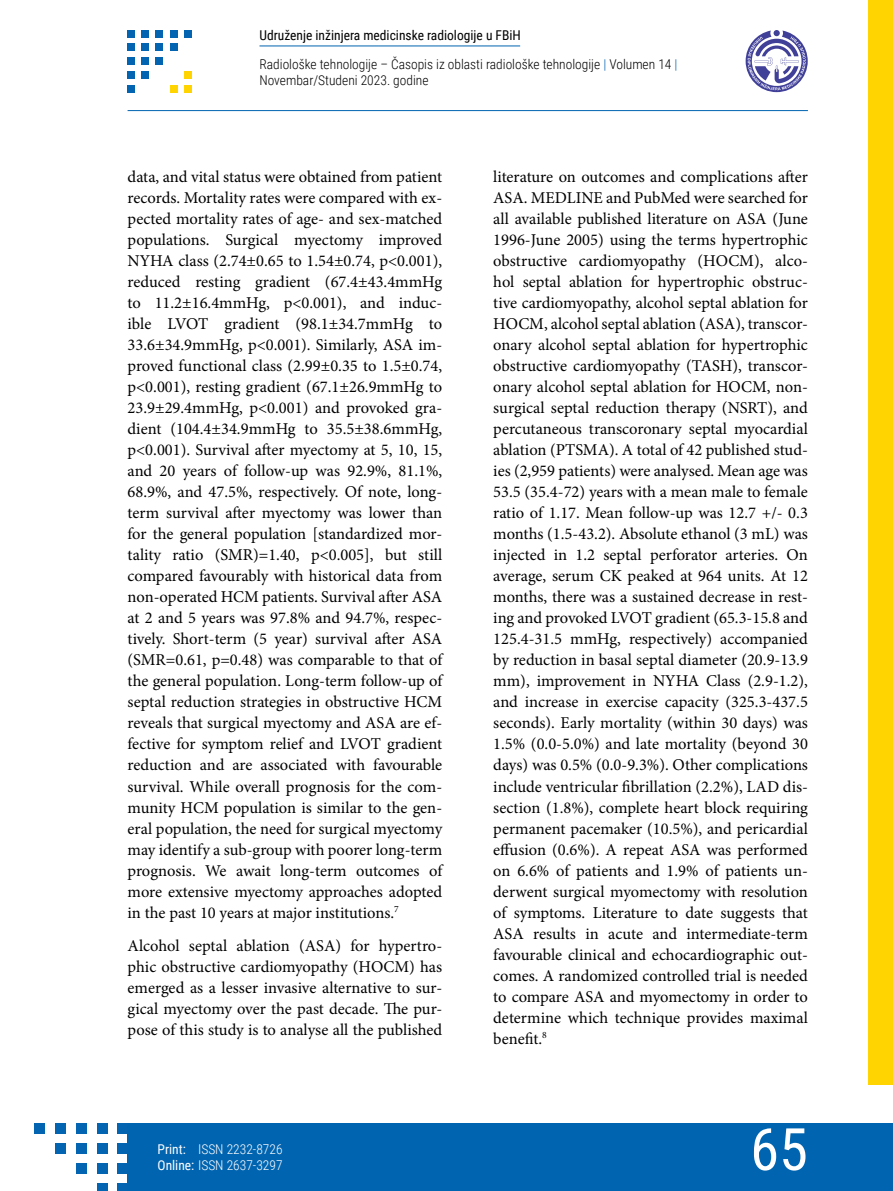
<style>
.page{position:relative;width:893px;height:1191px;background:#fff}
.page>*{position:absolute;margin:0;border:0;box-sizing:border-box;transform-origin:0 0}
.t1{font:58.5px "Roboto Condensed";color:#fff}
.t2{font:16.5px/21px "Minion Pro";color:#000;text-align:justify}
.t3{font:300 13.5px/29px "Roboto Condensed";color:#000}
.t4{font:300 13.5px/16.2px "Roboto Condensed";color:#fff}
.s1{font-weight:400}
.s2{color:#0064b0}
</style>
<div class="page">
<div style="left:868px;top:0;width:25px;height:1084px;background:#ffd400"></div>
<svg style="left:746px;top:30px;width:62px;height:62px"></svg>
<div style="left:184px;top:30px;width:7px;height:7px;background:#0365b1"></div>
<div style="left:156px;top:30px;width:7px;height:7px;background:#0365b1"></div>
<div style="left:170px;top:30px;width:7px;height:7px;background:#0365b1"></div>
<div style="left:142px;top:30px;width:7px;height:7px;background:#0365b1"></div>
<div style="left:128px;top:30px;width:7px;height:7px;background:#0365b1"></div>
<div style="left:156px;top:58px;width:7px;height:7px;background:#0365b1"></div>
<div style="left:142px;top:58px;width:7px;height:7px;background:#0365b1"></div>
<div style="left:128px;top:58px;width:7px;height:7px;background:#0365b1"></div>
<div style="left:156px;top:44px;width:7px;height:7px;background:#0365b1"></div>
<div style="left:170px;top:44px;width:7px;height:7px;background:#0365b1"></div>
<div style="left:142px;top:44px;width:7px;height:7px;background:#0365b1"></div>
<div style="left:128px;top:44px;width:7px;height:7px;background:#0365b1"></div>
<div style="left:184px;top:71px;width:7px;height:7px;background:#ffd400"></div>
<div style="left:142px;top:71px;width:7px;height:7px;background:#0365b1"></div>
<div style="left:128px;top:71px;width:7px;height:7px;background:#0365b1"></div>
<div style="left:184px;top:85px;width:7px;height:7px;background:#ffd400"></div>
<div style="left:170px;top:85px;width:7px;height:7px;background:#ffd400"></div>
<div style="left:128px;top:85px;width:7px;height:7px;background:#0365b1"></div>
<div style="left:34px;top:1123px;width:11px;height:10px;background:#0365b1"></div>
<div style="left:76px;top:1123px;width:11px;height:10px;background:#0365b1"></div>
<div style="left:55px;top:1123px;width:11px;height:10px;background:#0365b1"></div>
<div style="left:97px;top:1123px;width:10px;height:10px;background:#0365b1"></div>
<div style="left:118px;top:1123px;width:10px;height:10px;background:#0365b1"></div>
<div style="left:76px;top:1163px;width:11px;height:10px;background:#0365b1"></div>
<div style="left:97px;top:1163px;width:10px;height:10px;background:#0365b1"></div>
<div style="left:118px;top:1163px;width:10px;height:10px;background:#0365b1"></div>
<div style="left:76px;top:1143px;width:11px;height:10px;background:#0365b1"></div>
<div style="left:55px;top:1143px;width:11px;height:10px;background:#0365b1"></div>
<div style="left:97px;top:1143px;width:10px;height:10px;background:#0365b1"></div>
<div style="left:118px;top:1143px;width:10px;height:10px;background:#0365b1"></div>
<div style="left:97px;top:1183px;width:10px;height:8px;background:#0365b1"></div>
<div style="left:118px;top:1183px;width:10px;height:8px;background:#0365b1"></div>
<div style="left:128px;top:1123px;width:765px;height:68px;background:#0064b0"></div>
<hr style="left:259px;top:46px;width:261px;height:1px;background:#0064b0">
<hr style="left:128px;top:110px;width:680px;height:1px;background:#0064b0">
<p class="t3" style="left:259px;top:20px;width:419px"><span class="s1">Udruženje inžinjera medicinske radiologije u FBiH<br></span>Radiološke tehnologije – Časopis iz oblasti radiološke tehnologije <span class="s2">|</span> Volumen 14 <span class="s2">|</span></p>
<p class="t3" style="left:259px;top:65px;width:171px">Novembar/Studeni 2023. godine</p>
<p class="t2" style="left:128px;top:166px;width:316px">data, and vital status were obtained from patient records. Mortality rates were compared with ex&shy;pected mortality rates of age- and sex-matched populations. Surgical myectomy improved NYHA class (2.74±0.65 to 1.54±0.74, p&lt;0.001), reduced resting gradient (67.4±43.4mmHg to 11.2±16.4mmHg, p&lt;0.001), and induc&shy;ible LVOT gradient (98.1±34.7mmHg to 33.6±34.9mmHg, p&lt;0.001). Similarly, ASA im&shy;proved functional class (2.99±0.35 to 1.5±0.74, p&lt;0.001), resting gradient (67.1±26.9mmHg to 23.9±29.4mmHg, p&lt;0.001) and provoked gra&shy;dient (104.4±34.9mmHg to 35.5±38.6mmHg, p&lt;0.001). Survival after myectomy at 5, 10, 15, and 20 years of follow-up was 92.9%, 81.1%, 68.9%, and 47.5%, respectively. Of note, long&shy;term survival after myectomy was lower than for the general population [standardized mor&shy;tality ratio (SMR)=1.40, p&lt;0.005], but still compared favourably with historical data from non-operated HCM patients. Survival after ASA at 2 and 5 years was 97.8% and 94.7%, respec&shy;tively. Short-term (5 year) survival after ASA (SMR=0.61, p=0.48) was comparable to that of the general population. Long-term follow-up of septal reduction strategies in obstructive HCM reveals that surgical myectomy and ASA are ef&shy;fective for symptom relief and LVOT gradient reduction and are associated with favourable survival. While overall prognosis for the com&shy;munity HCM population is similar to the gen&shy;eral population, the need for surgical myectomy may identify a sub-group with poorer long-term prognosis. We await long-term outcomes of more extensive myectomy approaches adopted in the past 10 years at major institutions.<sup>7</sup></p>
<p class="t2" style="left:128px;top:935px;width:316px">Alcohol septal ablation (ASA) for hypertro&shy;phic obstructive cardiomyopathy (HOCM) has emerged as a lesser invasive alternative to sur&shy;gical myectomy over the past decade. The pur&shy;pose of this study is to analyse all the published</p>
<p class="t4" style="left:158px;top:1140px;width:127px"><span class="s1">Print:</span> ISSN 2232-8726<br><span class="s1">Online:</span> ISSN 2637-3297</p>
<p class="t2" style="left:493px;top:166px;width:316px">literature on outcomes and complications after ASA. MEDLINE and PubMed were searched for all available published literature on ASA (June 1996-June 2005) using the terms hypertrophic obstructive cardiomyopathy (HOCM), alco&shy;hol septal ablation for hypertrophic obstruc&shy;tive cardiomyopathy, alcohol septal ablation for HOCM, alcohol septal ablation (ASA), transcor&shy;onary alcohol septal ablation for hypertrophic obstructive cardiomyopathy (TASH), transcor&shy;onary alcohol septal ablation for HOCM, non&shy;surgical septal reduction therapy (NSRT), and percutaneous transcoronary septal myocardial ablation (PTSMA). A total of 42 published stud&shy;ies (2,959 patients) were analysed. Mean age was 53.5 (35.4-72) years with a mean male to female ratio of 1.17. Mean follow-up was 12.7 +/- 0.3 months (1.5-43.2). Absolute ethanol (3 mL) was injected in 1.2 septal perforator arteries. On average, serum CK peaked at 964 units. At 12 months, there was a sustained decrease in rest&shy;ing and provoked LVOT gradient (65.3-15.8 and 125.4-31.5 mmHg, respectively) accompanied by reduction in basal septal diameter (20.9-13.9 mm), improvement in NYHA Class (2.9-1.2), and increase in exercise capacity (325.3-437.5 seconds). Early mortality (within 30 days) was 1.5% (0.0-5.0%) and late mortality (beyond 30 days) was 0.5% (0.0-9.3%). Other complications include ventricular fibrillation (2.2%), LAD dis&shy;section (1.8%), complete heart block requiring permanent pacemaker (10.5%), and pericardial effusion (0.6%). A repeat ASA was performed on 6.6% of patients and 1.9% of patients un&shy;derwent surgical myomectomy with resolution of symptoms. Literature to date suggests that ASA results in acute and intermediate-term favourable clinical and echocardiographic out&shy;comes. A randomized controlled trial is needed to compare ASA and myomectomy in order to determine which technique provides maximal benefit.<sup>8</sup></p>
<h1 class="t1" style="left:750px;top:1108px;width:59px">65</h1>
</div>
